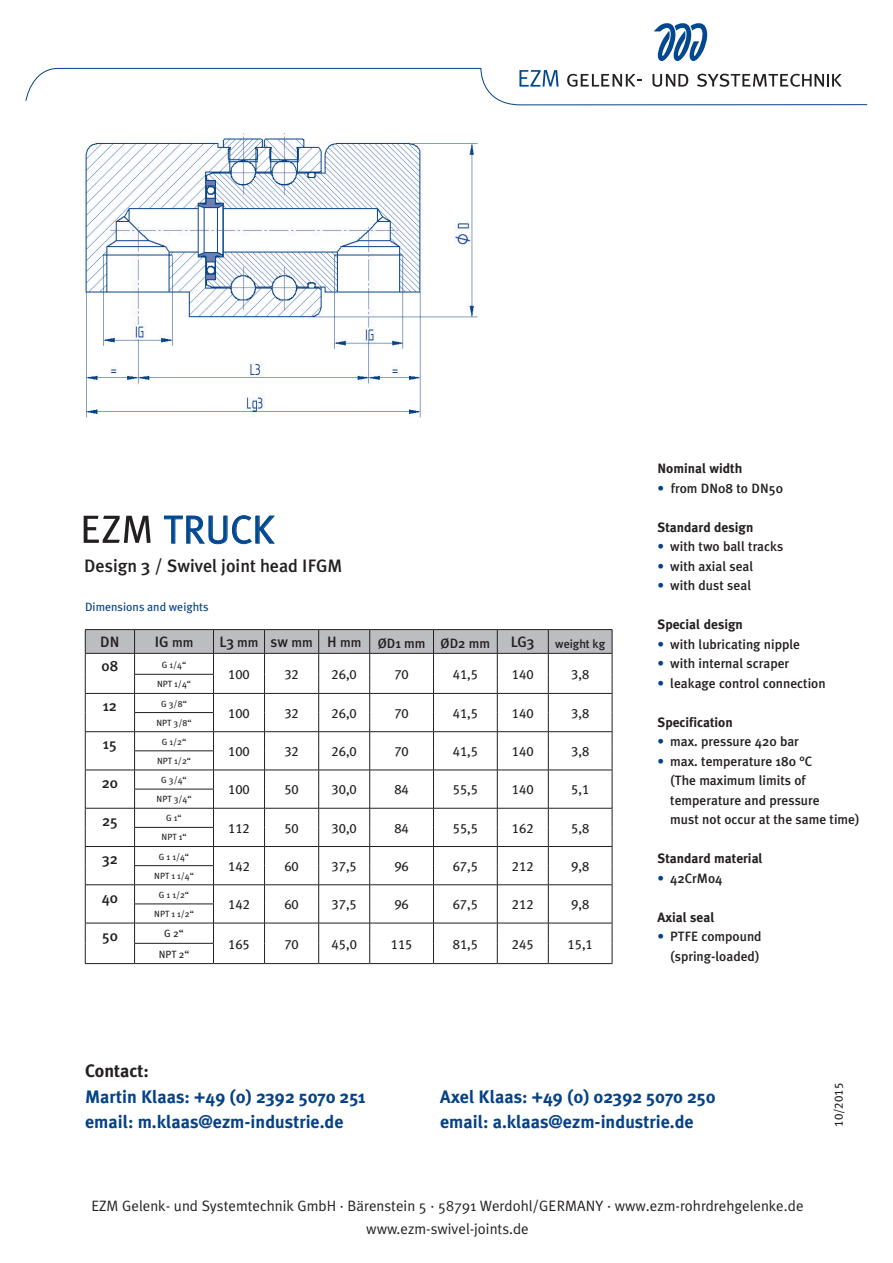
<style>
.page{position:relative;width:893px;height:1263px;background:#fff}
.page>*{position:absolute;margin:0;border:0;box-sizing:border-box;transform-origin:0 0}
.t1{font:39.45px "Meta Plus Normal Caps";color:#014890}
.t2{font:700 18px/25.5px "Meta Plus";color:#054286}
.t3{font:500 18px "Meta Plus";color:#231f20}
.t4{font:700 18px "Meta Plus";color:#231f20}
.t5{font:15px/22.5px "Meta Plus Normal";color:#231f20;text-align:center}
.t6{font:500 15px "Meta Plus";color:#231f20}
.t7{font:500 13.5px/19.5px "Meta Plus";color:#231f20}
.t8{font:13.5px "Meta Plus Book Caps";color:#231f20}
.t9{font:700 13.5px "Meta Plus";color:#231f20}
.t10{font:12px "Meta Plus";color:#054286}
.t11{font:500 12px "Meta Plus";color:#231f20}
.t12{font:12px "Meta Plus Book Caps";color:#231f20}
.t13{font:10.5px "Meta Plus";color:#231f20}
.t14{font:9px "Meta Plus";letter-spacing:.015em;color:#231f20}
.s1{font-size:13.5px}
.s2{font-size:15px}
.s3{color:#054286}
</style>
<div class="page">
<svg style="left:25px;top:23px;width:843px;height:83px"></svg>
<hr style="left:85px;top:629px;width:50px;height:1px;background:#231f20">
<hr style="left:135px;top:629px;width:78px;height:1px;background:#231f20">
<hr style="left:213px;top:629px;width:52px;height:1px;background:#231f20">
<hr style="left:265px;top:629px;width:54px;height:1px;background:#231f20">
<hr style="left:319px;top:629px;width:51px;height:1px;background:#231f20">
<hr style="left:370px;top:629px;width:63px;height:1px;background:#231f20">
<hr style="left:433px;top:629px;width:64px;height:1px;background:#231f20">
<hr style="left:497px;top:629px;width:51px;height:1px;background:#231f20">
<hr style="left:548px;top:629px;width:64px;height:1px;background:#231f20">
<svg style="left:85px;top:630px;width:528px;height:333px"></svg>
<hr style="left:135px;top:963px;width:78px;height:1px;background:#231f20">
<hr style="left:85px;top:963px;width:50px;height:1px;background:#231f20">
<hr style="left:134px;top:943px;width:80px;height:1px;background:#231f20">
<hr style="left:213px;top:963px;width:52px;height:1px;background:#231f20">
<hr style="left:265px;top:963px;width:54px;height:1px;background:#231f20">
<hr style="left:319px;top:963px;width:51px;height:1px;background:#231f20">
<hr style="left:370px;top:963px;width:63px;height:1px;background:#231f20">
<hr style="left:433px;top:963px;width:64px;height:1px;background:#231f20">
<hr style="left:497px;top:963px;width:51px;height:1px;background:#231f20">
<hr style="left:548px;top:963px;width:64px;height:1px;background:#231f20">
<svg style="left:164px;top:515px;width:111px;height:29px"></svg>
<svg style="left:84px;top:516px;width:67px;height:27px"></svg>
<img style="left:59px;top:104px;width:428px;height:314px">
<h1 class="t1" style="left:164px;top:507px;width:112px">TRUCK</h1>
<h2 class="t3" style="left:84px;top:556px;width:260px">Design 3 / Swivel joint head IFGM</h2>
<p class="t10" style="left:85px;top:600px;width:125px">Dimensions and weights</p>
<p class="t6" style="left:100px;top:633px;width:21px">DN</p>
<p class="t6" style="left:155px;top:633px;width:40px">IG <span class="s1">mm</span></p>
<p class="t7" style="left:219px;top:633px;width:272px"><span class="s2">L3</span> mm <span class="s2">sw</span> mm <span class="s2">H</span> mm ØD1 mm ØD2 mm</p>
<p class="t6" style="left:511px;top:633px;width:25px">LG3</p>
<p class="t11" style="left:555px;top:637px;width:51px">weight kg</p>
<p class="t6" style="left:102px;top:657px;width:18px">08</p>
<p class="t14" style="left:162px;top:659px;width:26px">G 1/4“</p>
<p class="t8" style="left:228px;top:666px;width:23px">100</p>
<p class="t8" style="left:284px;top:666px;width:16px">32</p>
<p class="t8" style="left:332px;top:666px;width:27px">26,0</p>
<p class="t8" style="left:394px;top:666px;width:16px">70</p>
<p class="t8" style="left:453px;top:666px;width:27px">41,5</p>
<p class="t8" style="left:512px;top:666px;width:23px">140</p>
<p class="t8" style="left:571px;top:666px;width:20px">3,8</p>
<p class="t14" style="left:157px;top:679px;width:36px">NPT 1/4“</p>
<p class="t6" style="left:103px;top:697px;width:16px">12</p>
<p class="t14" style="left:161px;top:698px;width:27px">G 3/8“</p>
<p class="t8" style="left:228px;top:705px;width:23px">100</p>
<p class="t8" style="left:284px;top:705px;width:16px">32</p>
<p class="t8" style="left:332px;top:705px;width:27px">26,0</p>
<p class="t8" style="left:394px;top:705px;width:16px">70</p>
<p class="t8" style="left:453px;top:705px;width:27px">41,5</p>
<p class="t8" style="left:512px;top:705px;width:23px">140</p>
<p class="t8" style="left:571px;top:705px;width:20px">3,8</p>
<p class="t14" style="left:156px;top:717px;width:37px">NPT 3/8“</p>
<p class="t6" style="left:103px;top:735px;width:15px">15</p>
<p class="t14" style="left:162px;top:736px;width:26px">G 1/2“</p>
<p class="t8" style="left:228px;top:744px;width:23px">100</p>
<p class="t8" style="left:284px;top:744px;width:16px">32</p>
<p class="t8" style="left:332px;top:744px;width:27px">26,0</p>
<p class="t8" style="left:394px;top:744px;width:16px">70</p>
<p class="t8" style="left:453px;top:744px;width:27px">41,5</p>
<p class="t8" style="left:512px;top:744px;width:23px">140</p>
<p class="t8" style="left:571px;top:744px;width:20px">3,8</p>
<p class="t14" style="left:157px;top:755px;width:36px">NPT 1/2“</p>
<p class="t6" style="left:102px;top:774px;width:18px">20</p>
<p class="t14" style="left:161px;top:775px;width:27px">G 3/4“</p>
<p class="t14" style="left:156px;top:794px;width:37px">NPT 3/4“</p>
<p class="t6" style="left:102px;top:812px;width:17px">25</p>
<p class="t14" style="left:166px;top:813px;width:17px">G 1“</p>
<p class="t14" style="left:161px;top:832px;width:27px">NPT 1“</p>
<p class="t6" style="left:102px;top:850px;width:17px">32</p>
<p class="t14" style="left:159px;top:851px;width:32px">G 1 1/4“</p>
<p class="t14" style="left:154px;top:870px;width:41px">NPT 1 1/4“</p>
<p class="t6" style="left:102px;top:889px;width:18px">40</p>
<p class="t14" style="left:159px;top:889px;width:32px">G 1 1/2“</p>
<p class="t14" style="left:154px;top:909px;width:41px">NPT 1 1/2“</p>
<p class="t6" style="left:102px;top:927px;width:17px">50</p>
<p class="t13" style="left:164px;top:927px;width:21px">G 2“</p>
<p class="t13" style="left:159px;top:948px;width:32px">NPT 2“</p>
<p class="t8" style="left:228px;top:782px;width:23px">100</p>
<p class="t8" style="left:284px;top:782px;width:16px">50</p>
<p class="t8" style="left:332px;top:782px;width:27px">30,0</p>
<p class="t8" style="left:394px;top:782px;width:16px">84</p>
<p class="t8" style="left:453px;top:782px;width:27px">55,5</p>
<p class="t8" style="left:512px;top:782px;width:23px">140</p>
<p class="t8" style="left:571px;top:782px;width:20px">5,1</p>
<p class="t8" style="left:228px;top:820px;width:23px">112</p>
<p class="t8" style="left:284px;top:820px;width:16px">50</p>
<p class="t8" style="left:332px;top:820px;width:27px">30,0</p>
<p class="t8" style="left:394px;top:820px;width:16px">84</p>
<p class="t8" style="left:453px;top:820px;width:27px">55,5</p>
<p class="t8" style="left:512px;top:820px;width:23px">162</p>
<p class="t8" style="left:571px;top:820px;width:20px">5,8</p>
<p class="t8" style="left:228px;top:858px;width:23px">142</p>
<p class="t8" style="left:284px;top:858px;width:16px">60</p>
<p class="t8" style="left:332px;top:858px;width:27px">37,5</p>
<p class="t8" style="left:394px;top:858px;width:16px">96</p>
<p class="t8" style="left:453px;top:858px;width:27px">67,5</p>
<p class="t8" style="left:512px;top:858px;width:23px">212</p>
<p class="t8" style="left:571px;top:858px;width:20px">9,8</p>
<p class="t8" style="left:228px;top:897px;width:23px">142</p>
<p class="t8" style="left:284px;top:897px;width:16px">60</p>
<p class="t8" style="left:332px;top:897px;width:27px">37,5</p>
<p class="t8" style="left:394px;top:897px;width:16px">96</p>
<p class="t8" style="left:453px;top:897px;width:27px">67,5</p>
<p class="t8" style="left:512px;top:897px;width:23px">212</p>
<p class="t8" style="left:571px;top:897px;width:20px">9,8</p>
<p class="t8" style="left:228px;top:936px;width:23px">165</p>
<p class="t8" style="left:284px;top:936px;width:16px">70</p>
<p class="t8" style="left:332px;top:936px;width:27px">45,0</p>
<p class="t8" style="left:391px;top:936px;width:23px">115</p>
<p class="t8" style="left:453px;top:936px;width:27px">81,5</p>
<p class="t8" style="left:512px;top:936px;width:23px">245</p>
<p class="t8" style="left:568px;top:936px;width:27px">15,1</p>
<p class="t9" style="left:657px;top:461px;width:86px">Nominal width</p>
<p class="t7" style="left:657px;top:478px;width:127px"><span class="s3">•</span> from DN08 to DN50</p>
<p class="t9" style="left:657px;top:519px;width:97px">Standard design</p>
<p class="t7" style="left:657px;top:537px;width:127px"><span class="s3">•</span> with two ball tracks</p>
<p class="t7" style="left:657px;top:556px;width:97px"><span class="s3">•</span> with axial seal</p>
<p class="t7" style="left:657px;top:576px;width:95px"><span class="s3">•</span> with dust seal</p>
<p class="t9" style="left:657px;top:617px;width:87px">Special design</p>
<p class="t7" style="left:657px;top:634px;width:144px"><span class="s3">•</span> with lubricating nipple</p>
<p class="t7" style="left:657px;top:654px;width:133px"><span class="s3">•</span> with internal scraper</p>
<p class="t7" style="left:657px;top:673px;width:170px"><span class="s3">•</span> leakage control connection</p>
<p class="t9" style="left:657px;top:714px;width:77px">Specification</p>
<p class="t7" style="left:657px;top:732px;width:143px"><span class="s3">•</span> max. pressure 420 bar</p>
<p class="t7" style="left:670px;top:751px;width:191px;text-indent:-13px"><span class="s3">•</span> max. temperature 180 °C<br>(The maximum limits of temperature and pressure<br>must not occur at the same time)</p>
<p class="t9" style="left:657px;top:851px;width:107px">Standard material</p>
<p class="t7" style="left:657px;top:868px;width:67px"><span class="s3">•</span> 42CrMo4</p>
<p class="t9" style="left:657px;top:909px;width:58px">Axial seal</p>
<p class="t7" style="left:657px;top:927px;width:106px;text-align:right"><span class="s3">•</span> PTFE compound (spring-loaded)</p>
<h2 class="t4" style="left:85px;top:1060px;width:65px">Contact:</h2>
<h2 class="t2" style="left:85px;top:1083px;width:282px">Martin Klaas: +49 (0) 2392 5070 251 email: m.klaas@ezm-industrie.de</h2>
<h2 class="t2" style="left:440px;top:1083px;width:277px">Axel Klaas: +49 (0) 02392 5070 250 email: a.klaas@ezm-industrie.de</h2>
<p class="t5" style="left:92px;top:1194px;width:713px">EZM Gelenk- und Systemtechnik GmbH · Bärenstein 5 · 58791 Werdohl/GERMANY · www.ezm-rohrdrehgelenke.de www.ezm-swivel-joints.de</p>
<p class="t12" style="left:832px;top:1127px;width:46px;rotate:-90deg">10/2015</p>
</div>
